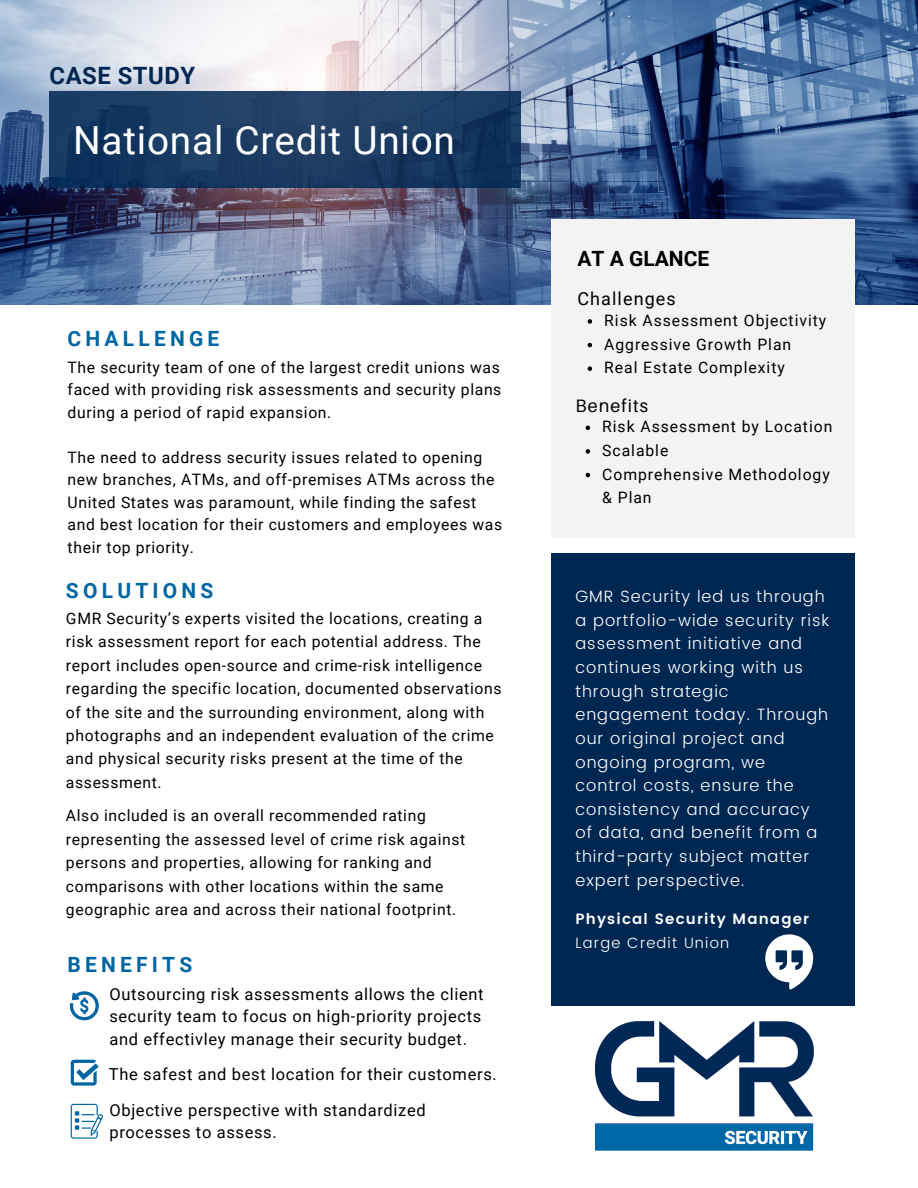
<style>
.page{position:relative;width:918px;height:1188px;background:#fff}
.page>*{position:absolute;margin:0;border:0;box-sizing:border-box;transform-origin:0 0}
.t1{font:38.85px "Roboto";letter-spacing:.02em;color:#fff}
.t2{font:700 23.85px "Roboto";letter-spacing:.02em;color:#002752}
.t3{font:700 21px "Roboto";letter-spacing:.2em;color:#0066a1}
.t4{font:700 21px "Roboto";color:#000}
.t5{font:18px "Roboto";letter-spacing:.06em;color:#000}
.t6{font:18px "Aileron";letter-spacing:.06em;color:#000}
.t7{font:16.5px/22.5px "Roboto";letter-spacing:.04em;color:#000}
.t8{font:300 16.35px/23.7px "Poppins";letter-spacing:.06em;color:#fff}
.t9{font:15.75px/23.4px "Roboto";letter-spacing:.04em;color:#000}
.t10{font:15.75px/23.7px "Roboto";letter-spacing:.06em;color:#000}
.t11{font:600 14.85px "Poppins";letter-spacing:.08em;color:#fff}
.t12{font:300 14.85px "Poppins";letter-spacing:.08em;color:#fff}
</style>
<div class="page">
<img style="left:0;top:0;width:918px;height:305px">
<div style="left:551px;top:219px;width:304px;height:319px;background:#f4f3f3"></div>
<div style="left:551px;top:553px;width:304px;height:453px;background:#002752"></div>
<svg style="left:765px;top:934px;width:48px;height:55px"></svg>
<svg style="left:49px;top:91px;width:472px;height:97px;background:#193a61"></svg>
<img style="left:596px;top:1022px;width:217px;height:129px">
<svg style="left:71px;top:1060px;width:28px;height:26px"></svg>
<svg style="left:69px;top:991px;width:30px;height:30px"></svg>
<svg style="left:71px;top:1104px;width:32px;height:35px"></svg>
<svg style="left:586px;top:426px;width:4px;height:4px"></svg>
<svg style="left:586px;top:449px;width:4px;height:5px"></svg>
<svg style="left:586px;top:473px;width:4px;height:4px"></svg>
<svg style="left:588px;top:319px;width:4px;height:5px"></svg>
<svg style="left:588px;top:343px;width:4px;height:4px"></svg>
<svg style="left:588px;top:366px;width:4px;height:5px"></svg>
<h2 class="t2" style="left:50px;top:62px;width:147px">CASE STUDY</h2>
<h1 class="t1" style="left:73px;top:118px;width:383px">National Credit Union</h1>
<h3 class="t3" style="left:68px;top:327px;width:153px">CHALLENGE</h3>
<p class="t9" style="left:68px;top:356px;width:435px;line-height:22.5px;text-align:justify">The security team of one of the largest credit unions was faced with providing risk assessments and security plans during a period of rapid expansion.</p>
<p class="t9" style="left:68px;top:446px;width:436px;line-height:22.5px">The need to address security issues related to opening new branches, ATMs, and off-premises ATMs across the United States was paramount, while finding the safest and best location for their customers and employees was their top priority.</p>
<h3 class="t3" style="left:66px;top:579px;width:149px">SOLUTIONS</h3>
<p class="t9" style="left:66px;top:607px;width:437px">GMR Security’s experts visited the locations, creating a risk assessment report for each potential address. The report includes open-source and crime-risk intelligence regarding the specific location, documented observations of the site and the surrounding environment, along with photographs and an independent evaluation of the crime and physical security risks present at the time of the assessment.</p>
<p class="t9" style="left:66px;top:804px;width:401px">Also included is an overall recommended rating representing the assessed level of crime risk against persons and properties, allowing for ranking and comparisons with other locations within the same geographic area and across their national footprint.</p>
<h3 class="t3" style="left:68px;top:952px;width:126px">BENEFITS</h3>
<p class="t7" style="left:109px;top:983px;width:376px">Outsourcing risk assessments allows the client security team to focus on high-priority projects and effectivley manage their security budget.</p>
<p class="t7" style="left:109px;top:1063px;width:389px">The safest and best location for their customers.</p>
<p class="t7" style="left:109px;top:1099px;width:318px">Objective perspective with standardized processes to assess.</p>
<h3 class="t4" style="left:577px;top:247px;width:133px">AT A GLANCE</h3>
<p class="t5" style="left:577px;top:288px;width:100px">Challenges</p>
<p class="t10" style="left:604px;top:309px;width:224px">Risk Assessment Objectivity<br>Aggressive Growth Plan<br>Real Estate Complexity</p>
<p class="t6" style="left:575px;top:394px;width:74px">Benefits</p>
<p class="t10" style="left:602px;top:415px;width:232px">Risk Assessment by Location<br>Scalable<br>Comprehensive Methodology &amp; Plan</p>
<p class="t8" style="left:575px;top:585px;width:255px">GMR Security led us through a portfolio-wide security risk assessment initiative and continues working with us through strategic engagement today. Through our original project and ongoing program, we control costs, ensure the consistency and accuracy of data, and benefit from a third-party subject matter expert perspective.</p>
<p class="t11" style="left:575px;top:911px;width:235px">Physical Security Manager</p>
<p class="t12" style="left:575px;top:934px;width:155px">Large Credit Union</p>
</div>
